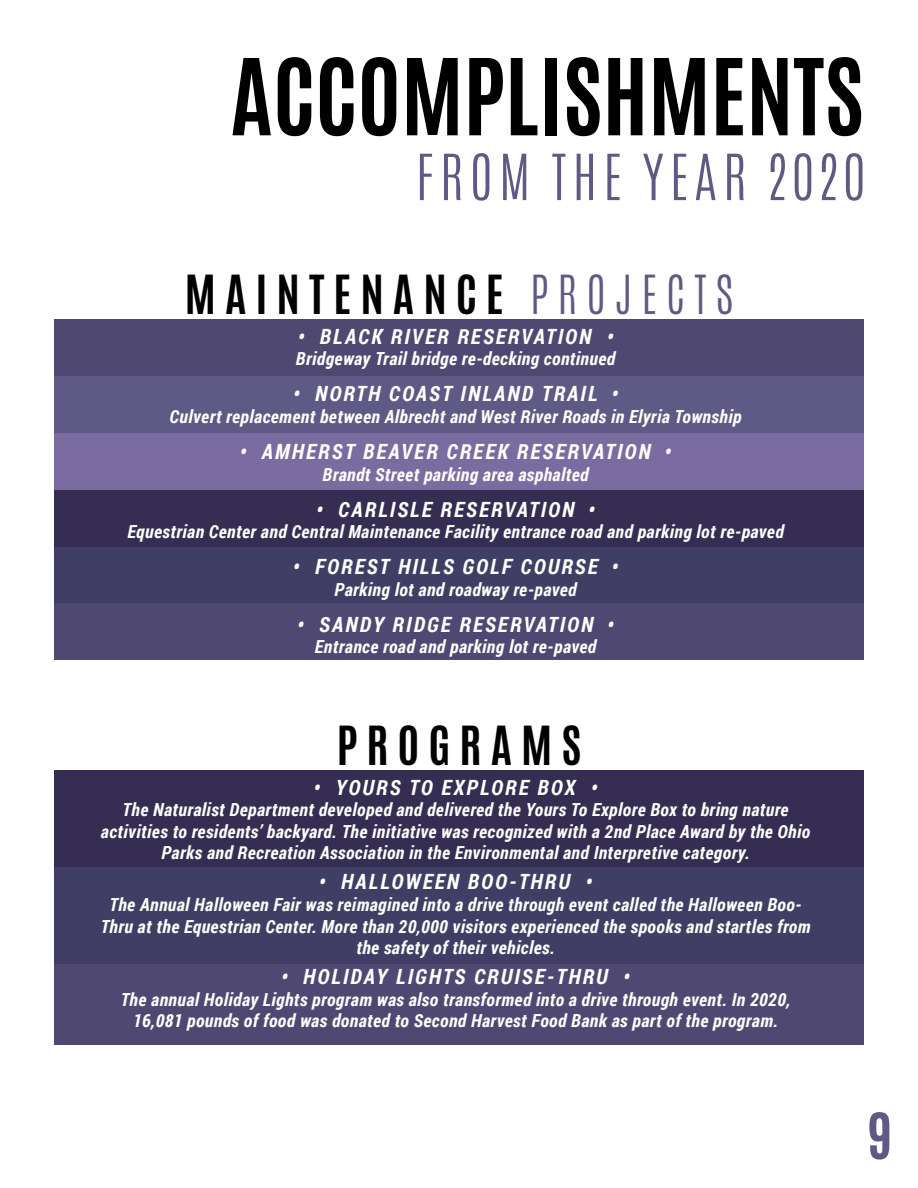
<style>
.page{position:relative;width:918px;height:1188px;background:#fff}
.page>*{position:absolute;margin:0;border:0;box-sizing:border-box;transform-origin:0 0}
.t1{font:700 90px "Antonio";color:#000}
.t2{font:300 54px "Antonio";letter-spacing:.11em;color:#5e5985}
.t3{font:700 54px "Antonio";color:#5e5985}
.t4{font:700 45px "Antonio";letter-spacing:.2em;color:#000}
.t5{font:italic 700 21px "Roboto Condensed";letter-spacing:.1em;color:#fff}
.t6{font:italic 700 18px/21.6px "Roboto Condensed";letter-spacing:.025em;color:#fff;text-align:center}
.s1{font-weight:300;color:#5e5985}
</style>
<div class="page">
<div style="left:54px;top:319px;width:810px;height:57px;background:#4f4873"></div>
<div style="left:54px;top:376px;width:810px;height:57px;background:#5e5985"></div>
<div style="left:54px;top:433px;width:810px;height:57px;background:#7a6ca0"></div>
<div style="left:54px;top:490px;width:810px;height:57px;background:#362d53"></div>
<div style="left:54px;top:547px;width:810px;height:57px;background:#413e65"></div>
<div style="left:54px;top:604px;width:810px;height:56px;background:#4f4873"></div>
<div style="left:54px;top:770px;width:810px;height:97px;background:#362d53"></div>
<div style="left:54px;top:867px;width:810px;height:97px;background:#413e65"></div>
<div style="left:54px;top:964px;width:810px;height:81px;background:#4f4873"></div>
<h1 class="t1" style="left:230px;top:29px;width:635px">ACCOMPLISHM ENTS</h1>
<h2 class="t2" style="left:416px;top:138px;width:450px">FROM THE YEAR 2020</h2>
<h3 class="t4" style="left:185px;top:261px;width:550px">MAINTENANCE <span class="s1">PROJ ECTS</span></h3>
<p class="t5" style="left:298px;top:322px;width:317px">• Black River Reser vation •</p>
<p class="t6" style="left:296px;top:348px;width:321px">Bridgeway Trail bridge re-decking continued</p>
<p class="t5" style="left:293px;top:379px;width:327px">• North Coast Inland Trail •</p>
<p class="t6" style="left:170px;top:405px;width:573px">Culvert replacement between Albrecht and West River Roads in Elyria Township</p>
<p class="t5" style="left:240px;top:437px;width:433px">• Amherst Beaver Creek Reser vation •</p>
<p class="t6" style="left:323px;top:463px;width:268px">Brandt Street parking area asphalted</p>
<p class="t5" style="left:316px;top:495px;width:280px">• Carlisle Reser vation •</p>
<p class="t6" style="left:127px;top:520px;width:659px">Equestrian Center and Central Maintenance Facility entrance road and parking lot re-paved</p>
<p class="t5" style="left:293px;top:552px;width:327px">• Forest Hills Golf Course •</p>
<p class="t6" style="left:335px;top:578px;width:244px">Parking lot and roadway re-paved</p>
<p class="t5" style="left:297px;top:610px;width:318px">• Sandy Ridge Reser vation •</p>
<p class="t6" style="left:315px;top:636px;width:284px">Entrance road and parking lot re-paved</p>
<h3 class="t4" style="left:337px;top:711px;width:246px">PR OGRAMS</h3>
<p class="t5" style="left:313px;top:773px;width:286px">• Yours to Explore Box •</p>
<p class="t6" style="left:101px;top:798px;width:711px">The Naturalist Department developed and delivered the Yours To Explore Box to bring nature activities to residents’ backyard. The initiative was recognized with a 2nd Place Award by the Ohio<br>Parks and Recreation Association in the Environmental and Interpretive category.</p>
<p class="t5" style="left:319px;top:867px;width:275px">• Halloween Boo-Thru •</p>
<p class="t6" style="left:101px;top:893px;width:711px">The Annual Halloween Fair was reimagined into a drive through event called the Halloween Boo-<br>Thru at the Equestrian Center. More than 20,000 visitors experienced the spooks and startles from the safety of their vehicles.</p>
<p class="t5" style="left:281px;top:962px;width:350px">• HOliday Lights Cruise-Thru •</p>
<p class="t6" style="left:121px;top:988px;width:671px">The annual Holiday Lights program was also transformed into a drive through event. In 2020,<br>16,081 pounds of food was donated to Second Harvest Food Bank as part of the program.</p>
<h2 class="t3" style="left:868px;top:1095px;width:27px">9</h2>
</div>
